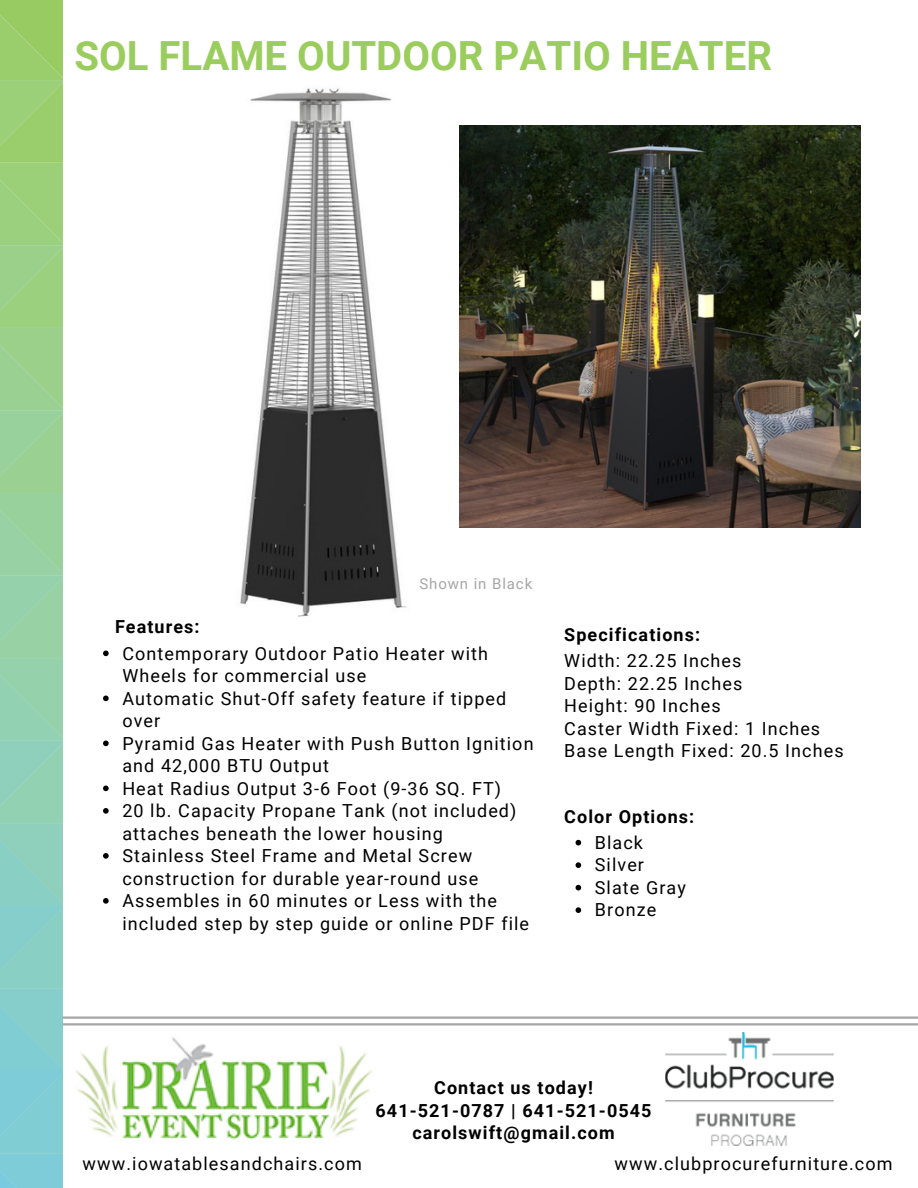
<style>
.page{position:relative;width:918px;height:1188px;background:#fff}
.page>*{position:absolute;margin:0;border:0;box-sizing:border-box;transform-origin:0 0}
.t1{font:700 40.2px "Roboto";color:#9acd5d}
.t2{font:18px/22.5px "Roboto";letter-spacing:.06em;color:#000}
.t3{font:700 18px "Roboto";letter-spacing:.06em;color:#000}
.t4{font:15px "Roboto";letter-spacing:.06em;color:#a6a6a6}
</style>
<div class="page">
<hr style="left:63px;top:1023px;width:855px;height:2px;background:#a6a6a6">
<hr style="left:63px;top:1016px;width:855px;height:3px;background:#a6a6a6">
<img style="left:76px;top:1037px;width:296px;height:103px">
<img style="left:666px;top:1032px;width:167px;height:114px">
<svg style="left:0;top:0;width:62px;height:1188px;background:#92cfa3"></svg>
<img style="left:459px;top:126px;width:402px;height:402px">
<img style="left:240px;top:88px;width:167px;height:529px">
<svg style="left:103px;top:651px;width:6px;height:5px"></svg>
<svg style="left:103px;top:696px;width:6px;height:5px"></svg>
<svg style="left:103px;top:741px;width:6px;height:5px"></svg>
<svg style="left:103px;top:786px;width:6px;height:5px"></svg>
<svg style="left:103px;top:808px;width:6px;height:6px"></svg>
<svg style="left:103px;top:853px;width:6px;height:6px"></svg>
<svg style="left:103px;top:898px;width:6px;height:6px"></svg>
<svg style="left:576px;top:840px;width:5px;height:5px"></svg>
<svg style="left:576px;top:862px;width:5px;height:6px"></svg>
<svg style="left:576px;top:885px;width:5px;height:5px"></svg>
<svg style="left:576px;top:907px;width:5px;height:6px"></svg>
<p class="t1" style="left:74px;top:32px;width:699px">SOL FLAME OUTDOOR PATIO HEATER</p>
<p class="t4" style="left:419px;top:575px;width:114px">Shown in Black</p>
<p class="t3" style="left:115px;top:617px;width:86px">Features:</p>
<p class="t2" style="left:122px;top:642px;width:367px">Contemporary Outdoor Patio Heater with<br>Wheels for commercial use</p>
<p class="t2" style="left:122px;top:687px;width:385px">Automatic Shut-Off safety feature if tipped over</p>
<p class="t2" style="left:122px;top:732px;width:413px">Pyramid Gas Heater with Push Button Ignition and 42,000 BTU Output</p>
<p class="t2" style="left:122px;top:777px;width:380px">Heat Radius Output 3-6 Foot (9-36 SQ. FT)</p>
<p class="t2" style="left:122px;top:800px;width:396px">20 lb. Capacity Propane Tank (not included) attaches beneath the lower housing</p>
<p class="t2" style="left:122px;top:845px;width:358px">Stainless Steel Frame and Metal Screw construction for durable year-round use</p>
<p class="t2" style="left:122px;top:890px;width:408px">Assembles in 60 minutes or Less with the included step by step guide or online PDF file</p>
<p class="t3" style="left:564px;top:624px;width:137px">Specifications:</p>
<p class="t2" style="left:564px;top:650px;width:179px">Width: 22.25 Inches</p>
<p class="t2" style="left:564px;top:672px;width:180px">Depth: 22.25 Inches</p>
<p class="t2" style="left:564px;top:695px;width:158px">Height: 90 Inches</p>
<p class="t2" style="left:564px;top:717px;width:257px">Caster Width Fixed: 1 Inches</p>
<p class="t2" style="left:564px;top:740px;width:281px">Base Length Fixed: 20.5 Inches</p>
<p class="t3" style="left:564px;top:806px;width:131px">Color Options:</p>
<p class="t2" style="left:595px;top:831px;width:50px">Black</p>
<p class="t2" style="left:595px;top:854px;width:51px">Silver</p>
<p class="t2" style="left:595px;top:876px;width:93px">Slate Gray</p>
<p class="t2" style="left:595px;top:899px;width:63px">Bronze</p>
<p class="t3" style="left:434px;top:1078px;width:160px">Contact us today!</p>
<p class="t3" style="left:376px;top:1100px;width:278px">641-521-0787 | 641-521-0545</p>
<p class="t3" style="left:412px;top:1123px;width:204px">carolswift@gmail.com</p>
<p class="t2" style="left:83px;top:1152px;width:281px">www.iowatablesandchairs.com</p>
<p class="t2" style="left:615px;top:1152px;width:279px">www.clubprocurefurniture.com</p>
</div>
